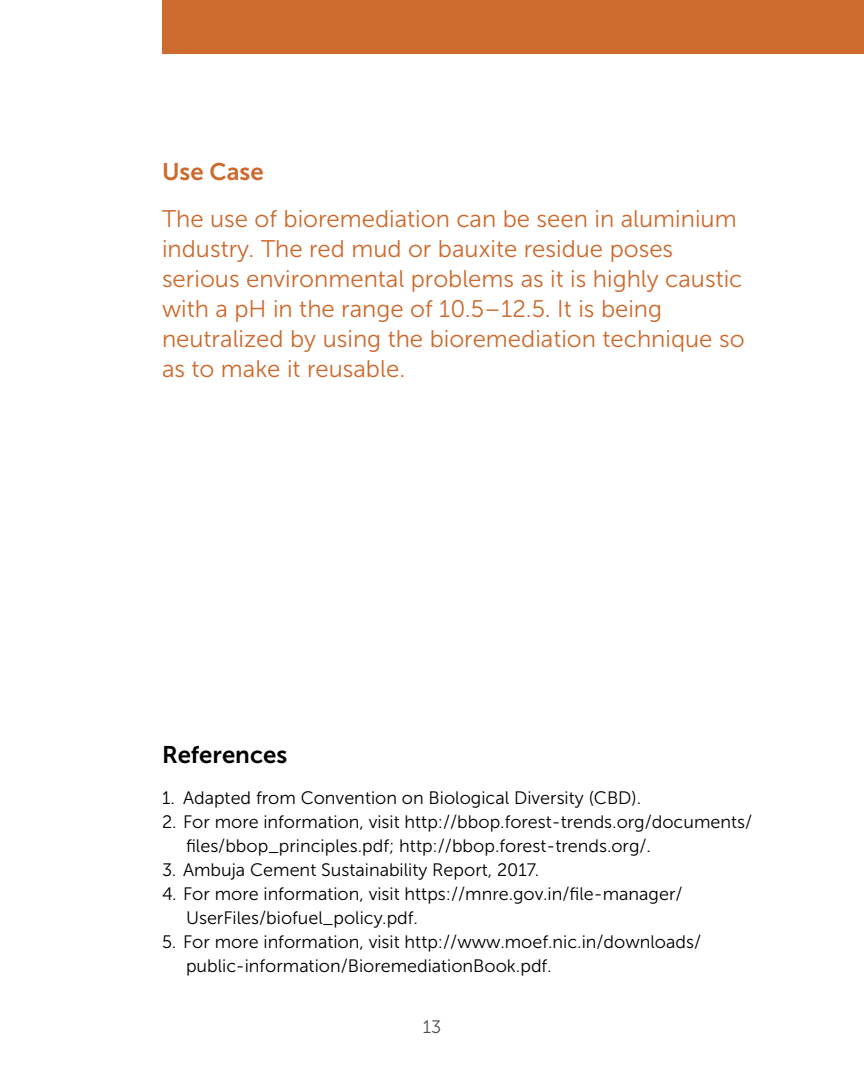
<style>
.page{position:relative;width:864px;height:1080px;background:#fff}
.page>*{position:absolute;margin:0;border:0;box-sizing:border-box;transform-origin:0 0}
.t1{font:24px/30px "Museo Sans 300";color:#cd6a2d}
.t2{font:24px "Museo Sans 700";color:#000}
.t3{font:24px "Museo Sans 700";color:#cd6a2d}
.t4{font:18px/24px "Museo Sans 300";color:#000}
.t5{font:18px "Museo Sans 300";color:#4d4d4f}
</style>
<div class="page">
<div style="left:162px;top:0;width:702px;height:54px;background:#cd6a2d"></div>
<h1 class="t3" style="left:162px;top:158px;width:103px">Use Case</h1>
<p class="t1" style="left:162px;top:204px;width:584px">The use of bioremediation can be seen in aluminium industry. The red mud or bauxite residue poses serious environmental problems as it is highly caustic with a pH in the range of 10.5–12.5. It is being neutralized by using the bioremediation technique so as to make it reusable.</p>
<h1 class="t2" style="left:162px;top:741px;width:127px">References</h1>
<p class="t4" style="left:162px;top:786px;width:481px">1. Adapted from Convention on Biological Diversity (CBD).</p>
<p class="t4" style="left:186px;top:810px;width:568px;text-indent:-24px">2. For more information, visit http://bbop.forest-trends.org/documents/ files/bbop_principles.pdf; http://bbop.forest-trends.org/.</p>
<p class="t4" style="left:162px;top:858px;width:379px">3. Ambuja Cement Sustainability Report, 2017.</p>
<p class="t4" style="left:186px;top:882px;width:498px;text-indent:-24px">4. For more information, visit https://mnre.gov.in/file-manager/<br>UserFiles/biofuel_policy.pdf.</p>
<p class="t4" style="left:186px;top:930px;width:517px;text-indent:-24px">5. For more information, visit http://www.moef.nic.in/downloads/ public-information/BioremediationBook.pdf.</p>
<p class="t5" style="left:423px;top:1017px;width:20px">13</p>
</div>
